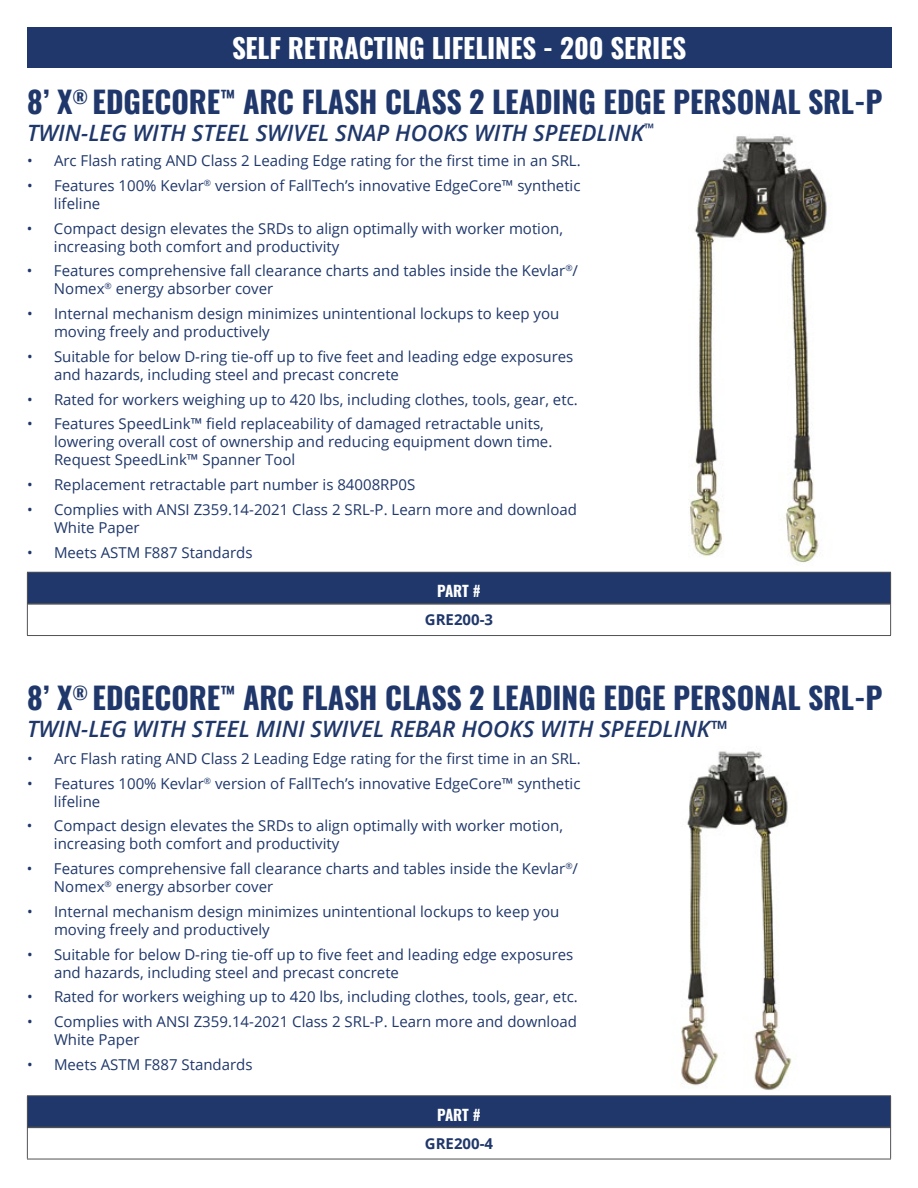
<style>
.page{position:relative;width:918px;height:1188px;background:#fff}
.page>*{position:absolute;margin:0;border:0;box-sizing:border-box;transform-origin:0 0}
.t1{font:30px "Oswald";color:#1f376a}
.t2{font:27px "Oswald";color:#fff}
.t3{font:italic 600 22.5px "Open Sans";color:#1f376a}
.t4{font:15px/18px "Open Sans";color:#1f376a}
.t5{font:700 15px "Open Sans";color:#1f376a}
.t6{font:15px "Oswald";letter-spacing:-.01em;color:#fff}
</style>
<div class="page">
<div style="left:27px;top:27px;width:864px;height:40px;background:#1f376a"></div>
<img style="left:688px;top:136px;width:139px;height:427px">
<div style="left:27px;top:572px;width:864px;height:32px;background:#1f376a"></div>
<hr style="left:28px;top:603px;width:862px;height:2px;background:#515254">
<hr style="left:27px;top:572px;width:864px;height:1px;background:#515254">
<hr style="left:27px;top:573px;width:1px;height:31px;background:#515254">
<hr style="left:27px;top:604px;width:1px;height:31px;background:#515254">
<hr style="left:27px;top:635px;width:864px;height:1px;background:#515254">
<hr style="left:890px;top:573px;width:1px;height:31px;background:#515254">
<hr style="left:890px;top:604px;width:1px;height:31px;background:#515254">
<div style="left:27px;top:1096px;width:864px;height:31px;background:#1f376a"></div>
<hr style="left:28px;top:1127px;width:862px;height:1px;background:#515254">
<hr style="left:27px;top:1095px;width:864px;height:1px;background:#515254">
<hr style="left:27px;top:1096px;width:1px;height:31px;background:#515254">
<hr style="left:27px;top:1127px;width:1px;height:32px;background:#515254">
<hr style="left:27px;top:1159px;width:864px;height:1px;background:#515254">
<hr style="left:890px;top:1096px;width:1px;height:31px;background:#515254">
<hr style="left:890px;top:1127px;width:1px;height:32px;background:#515254">
<img style="left:681px;top:751px;width:111px;height:339px">
<h2 class="t2" style="left:232px;top:37px;width:456px">SELF RETRACTING LIFELINES - 200 SERIES</h2>
<h1 class="t1" style="left:27px;top:89px;width:857px">8’ X<sup>®</sup> EDGECORE<sup>™</sup> ARC FLASH CLASS 2 LEADING EDGE PERSONAL SRL-P</h1>
<h3 class="t3" style="left:27px;top:124px;width:628px">TWIN-LEG WITH STEEL SWIVEL SNAP HOOKS WITH SPEEDLINK<sup>™</sup></h3>
<p class="t4" style="left:27px;top:153px;width:555px">• Arc Flash rating AND Class 2 Leading Edge rating for the first time in an SRL.</p>
<p class="t4" style="left:54px;top:178px;width:528px;text-indent:-27px">• Features 100% Kevlar<sup>®</sup> version of FallTech’s innovative EdgeCore™ synthetic lifeline</p>
<p class="t4" style="left:54px;top:221px;width:511px;text-indent:-27px">• Compact design elevates the SRDs to align optimally with worker motion, increasing both comfort and productivity</p>
<p class="t4" style="left:54px;top:263px;width:526px;text-indent:-27px">• Features comprehensive fall clearance charts and tables inside the Kevlar<sup>®</sup>/<br>Nomex<sup>®</sup> energy absorber cover</p>
<p class="t4" style="left:54px;top:306px;width:507px;text-indent:-27px">• Internal mechanism design minimizes unintentional lockups to keep you moving freely and productively</p>
<p class="t4" style="left:54px;top:349px;width:521px;text-indent:-27px">• Suitable for below D-ring tie-off up to five feet and leading edge exposures and hazards, including steel and precast concrete</p>
<p class="t4" style="left:27px;top:392px;width:552px">• Rated for workers weighing up to 420 lbs, including clothes, tools, gear, etc.</p>
<p class="t4" style="left:54px;top:416px;width:500px;text-indent:-27px">• Features SpeedLink™ field replaceability of damaged retractable units, lowering overall cost of ownership and reducing equipment down time.<br>Request SpeedLink™ Spanner Tool</p>
<p class="t4" style="left:27px;top:477px;width:390px">• Replacement retractable part number is 84008RP0S</p>
<p class="t4" style="left:54px;top:502px;width:524px;text-indent:-27px">• Complies with ANSI Z359.14-2021 Class 2 SRL-P. Learn more and download<br>White Paper</p>
<p class="t4" style="left:27px;top:545px;width:227px">• Meets ASTM F887 Standards</p>
<p class="t6" style="left:437px;top:585px;width:45px">PART #</p>
<p class="t5" style="left:425px;top:614px;width:70px">GRE200-3</p>
<h1 class="t1" style="left:27px;top:685px;width:857px">8’ X<sup>®</sup> EDGECORE<sup>™</sup> ARC FLASH CLASS 2 LEADING EDGE PERSONAL SRL-P</h1>
<h3 class="t3" style="left:27px;top:720px;width:701px">TWIN-LEG WITH STEEL MINI SWIVEL REBAR HOOKS WITH SPEEDLINK™</h3>
<p class="t4" style="left:27px;top:751px;width:555px">• Arc Flash rating AND Class 2 Leading Edge rating for the first time in an SRL.</p>
<p class="t4" style="left:54px;top:776px;width:528px;text-indent:-27px">• Features 100% Kevlar<sup>®</sup> version of FallTech’s innovative EdgeCore™ synthetic lifeline</p>
<p class="t4" style="left:54px;top:818px;width:511px;text-indent:-27px">• Compact design elevates the SRDs to align optimally with worker motion, increasing both comfort and productivity</p>
<p class="t4" style="left:54px;top:861px;width:526px;text-indent:-27px">• Features comprehensive fall clearance charts and tables inside the Kevlar<sup>®</sup>/<br>Nomex<sup>®</sup> energy absorber cover</p>
<p class="t4" style="left:54px;top:904px;width:507px;text-indent:-27px">• Internal mechanism design minimizes unintentional lockups to keep you moving freely and productively</p>
<p class="t4" style="left:54px;top:947px;width:521px;text-indent:-27px">• Suitable for below D-ring tie-off up to five feet and leading edge exposures and hazards, including steel and precast concrete</p>
<p class="t4" style="left:27px;top:989px;width:552px">• Rated for workers weighing up to 420 lbs, including clothes, tools, gear, etc.</p>
<p class="t4" style="left:54px;top:1014px;width:524px;text-indent:-27px">• Complies with ANSI Z359.14-2021 Class 2 SRL-P. Learn more and download<br>White Paper</p>
<p class="t4" style="left:27px;top:1057px;width:227px">• Meets ASTM F887 Standards</p>
<p class="t6" style="left:437px;top:1108px;width:45px">PART #</p>
<p class="t5" style="left:425px;top:1138px;width:70px">GRE200-4</p>
</div>
